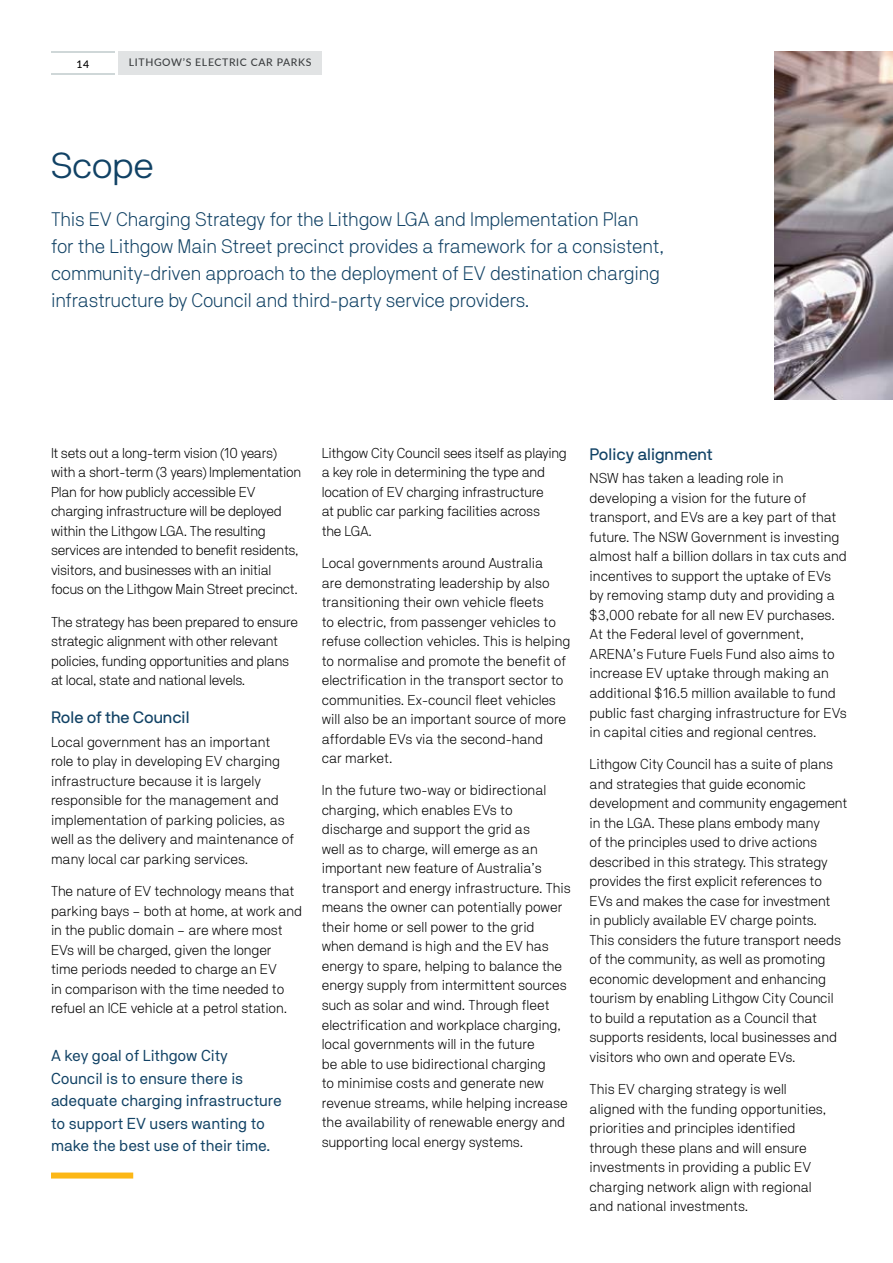
<style>
.page{position:relative;width:893px;height:1263px;background:#fff}
.page>*{position:absolute;margin:0;border:0;box-sizing:border-box;transform-origin:0 0}
.H2_LCC_Heading_TOC{font:300 36px "NB International Pro";letter-spacing:-.005em;color:#114265}
.P_LCC_Intro{font:300 19.5px/27px "NB Akademie Std";letter-spacing:-.01em;color:#114265}
.H4_Heading_4{font:16.5px "NB International Pro";color:#114265}
.P_LCC_Inline_quote{font:15.75px/22.5px "NB Akademie Std";letter-spacing:-.005em;color:#114265}
.P_LCC_Body_text{font:300 14.25px/19.5px "NB Akademie Std";letter-spacing:-.005em;color:#000}
.t1{font:500 10.5px "Lato";letter-spacing:.06em;color:#000}
</style>
<div class="page">
<div style="left:51px;top:1172px;width:82px;height:6px;background:#fcb716"></div>
<img style="left:775px;top:51px;width:118px;height:349px">
<div style="left:118px;top:51px;width:204px;height:24px;background:#e1e3e4"></div>
<hr style="left:51px;top:51px;width:64px;height:2px;background:#cfd7d8">
<hr style="left:51px;top:73px;width:64px;height:2px;background:#cfd7d8">
<p class="t1" style="left:77px;top:56px;width:14px">14</p>
<p class="t1" style="left:129px;top:55px;width:184px">LITHGOW’S ELECTRIC CAR PARKS</p>
<h2 class="H2_LCC_Heading_TOC" style="left:51px;top:145px;width:105px">Scope</h2>
<p class="P_LCC_Intro" style="left:51px;top:205px;width:615px">This EV Charging Strategy for the Lithgow LGA and Implementation Plan for the Lithgow Main Street precinct provides a framework for a consistent, community‑driven approach to the deployment of EV destination charging infrastructure by Council and third-party service providers.</p>
<p class="P_LCC_Body_text" style="left:51px;top:443px;width:252px">It sets out a long-term vision (10 years) with a short-term (3 years) Implementation Plan for how publicly accessible EV charging infrastructure will be deployed within the Lithgow LGA. The resulting services are intended to benefit residents, visitors, and businesses with an initial focus on the Lithgow Main Street precinct.</p>
<p class="P_LCC_Body_text" style="left:51px;top:612px;width:249px">The strategy has been prepared to ensure strategic alignment with other relevant policies, funding opportunities and plans at local, state and national levels.</p>
<h4 class="H4_Heading_4" style="left:51px;top:708px;width:140px">Role of the Council</h4>
<p class="P_LCC_Body_text" style="left:51px;top:732px;width:244px">Local government has an important role to play in developing EV charging infrastructure because it is largely responsible for the management and implementation of parking policies, as well as the delivery and maintenance of many local car parking services.</p>
<p class="P_LCC_Body_text" style="left:51px;top:881px;width:253px">The nature of EV technology means that parking bays – both at home, at work and in the public domain – are where most EVs will be charged, given the longer time periods needed to charge an EV<br>in comparison with the time needed to refuel an ICE vehicle at a petrol station.</p>
<p class="P_LCC_Inline_quote" style="left:51px;top:1044px;width:233px">A key goal of Lithgow City<br>Council is to ensure there is adequate charging infrastructure to support EV users wanting to make the best use of their time.</p>
<p class="P_LCC_Body_text" style="left:322px;top:443px;width:247px">Lithgow City Council sees itself as playing a key role in determining the type and location of EV charging infrastructure<br>at public car parking facilities across<br>the LGA.</p>
<p class="P_LCC_Body_text" style="left:322px;top:553px;width:250px">Local governments around Australia<br>are demonstrating leadership by also transitioning their own vehicle fleets<br>to electric, from passenger vehicles to refuse collection vehicles. This is helping to normalise and promote the benefit of electrification in the transport sector to communities. Ex-council fleet vehicles will also be an important source of more affordable EVs via the second-hand<br>car market.</p>
<p class="P_LCC_Body_text" style="left:322px;top:780px;width:251px">In the future two-way or bidirectional charging, which enables EVs to discharge and support the grid as<br>well as to charge, will emerge as an important new feature of Australia’s transport and energy infrastructure. This means the owner can potentially power their home or sell power to the grid<br>when demand is high and the EV has energy to spare, helping to balance the energy supply from intermittent sources such as solar and wind. Through fleet electrification and workplace charging, local governments will in the future<br>be able to use bidirectional charging<br>to minimise costs and generate new revenue streams, while helping increase the availability of renewable energy and supporting local energy systems.</p>
<h4 class="H4_Heading_4" style="left:590px;top:445px;width:125px">Policy alignment</h4>
<p class="P_LCC_Body_text" style="left:590px;top:468px;width:259px">NSW has taken a leading role in developing a vision for the future of transport, and EVs are a key part of that future. The NSW Government is investing almost half a billion dollars in tax cuts and incentives to support the uptake of EVs by removing stamp duty and providing a $3,000 rebate for all new EV purchases.<br>At the Federal level of government, ARENA’s Future Fuels Fund also aims to increase EV uptake through making an additional $16.5 million available to fund public fast charging infrastructure for EVs in capital cities and regional centres.</p>
<p class="P_LCC_Body_text" style="left:590px;top:754px;width:259px">Lithgow City Council has a suite of plans and strategies that guide economic development and community engagement in the LGA. These plans embody many<br>of the principles used to drive actions described in this strategy. This strategy provides the first explicit references to EVs and makes the case for investment<br>in publicly available EV charge points.<br>This considers the future transport needs of the community, as well as promoting economic development and enhancing tourism by enabling Lithgow City Council to build a reputation as a Council that supports residents, local businesses and visitors who own and operate EVs.</p>
<p class="P_LCC_Body_text" style="left:590px;top:1079px;width:238px">This EV charging strategy is well aligned with the funding opportunities, priorities and principles identified through these plans and will ensure investments in providing a public EV charging network align with regional and national investments.</p>
</div>
